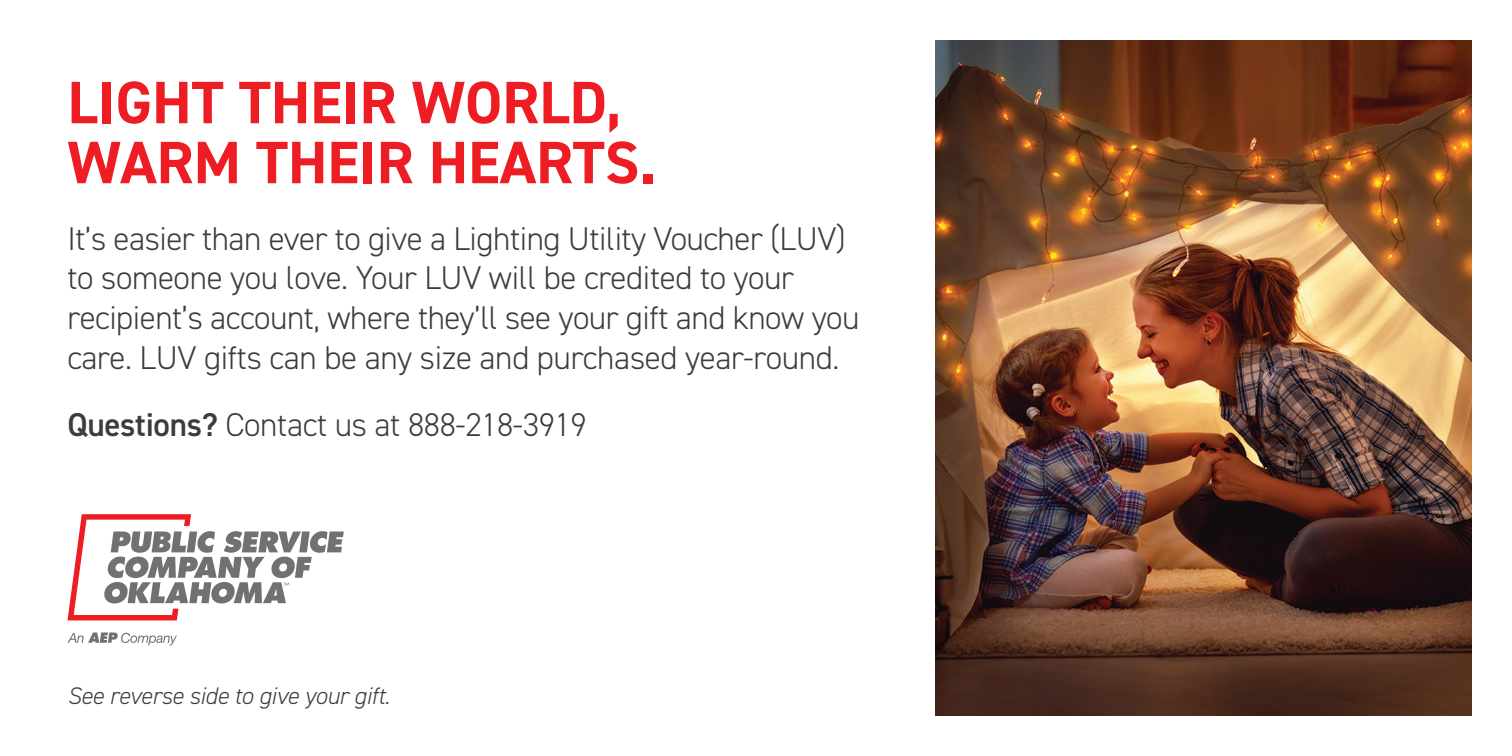
<style>
.page{position:relative;width:1512px;height:756px;background:#fff}
.page>*{position:absolute;margin:0;border:0;box-sizing:border-box;transform-origin:0 0}
.t1{font:700 60px/60px "DIN2014";color:#ee1d23}
.t2{font:300 33px/39.6px "DIN2014";letter-spacing:-.015em;color:#3a3c3e}
.t3{font:italic 300 24px "DIN2014";letter-spacing:-.01em;color:#3a3c3e}
.s1{font-weight:600}
</style>
<div class="page">
<img style="left:935px;top:40px;width:537px;height:676px">
<svg style="left:68px;top:632px;width:109px;height:14px"></svg>
<svg style="left:68px;top:514px;width:276px;height:106px"></svg>
<p class="t1" style="left:68px;top:72px;width:590px">LIGHT THEIR WORLD,<br>WARM THEIR HEARTS.</p>
<p class="t2" style="left:68px;top:219px;width:793px">It’s easier than ever to give a Lighting Utility Voucher (LUV) to someone you love. Your LUV will be credited to your recipient’s account, where they’ll see your gift and know you care. LUV gifts can be any size and purchased year-round.</p>
<p class="t2" style="left:68px;top:405px;width:521px"><span class="s1">Questions?</span> Contact us at 888-218-3919</p>
<p class="t3" style="left:68px;top:681px;width:324px">See reverse side to give your gift.</p>
</div>
